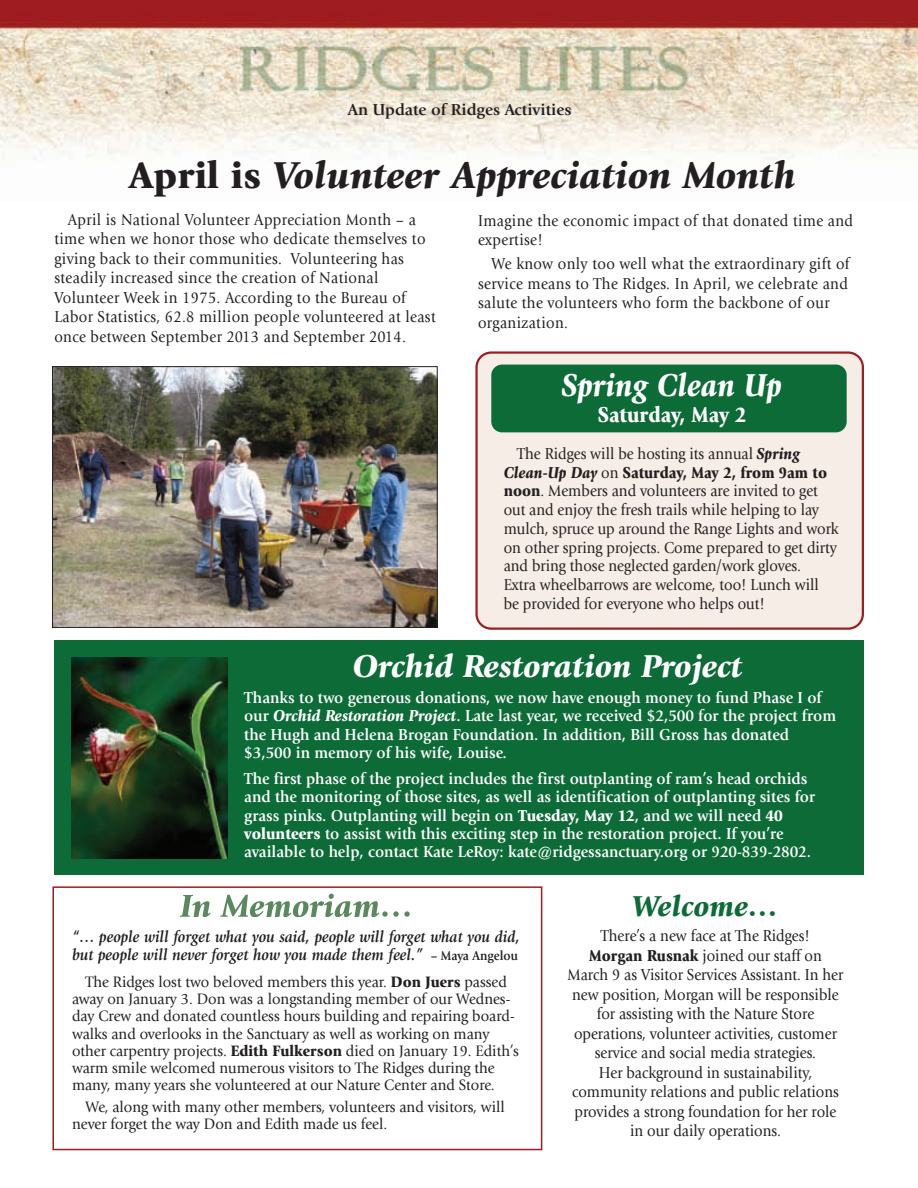
<style>
.page{position:relative;width:918px;height:1188px;background:#fff}
.page>*{position:absolute;margin:0;border:0;box-sizing:border-box;transform-origin:0 0}
.t1{font:italic 900 39px "Giovanni";color:#231f20}
.t2{font:italic 900 33px "Giovanni";color:#fff}
.t3{font:italic 900 33px "Giovanni";color:#fff;scale:.9 1}
.t4{font:italic 900 30px "Giovanni";color:#0d6b38}
.t5{font:900 22.5px "Giovanni";color:#fff;scale:.9 1}
.t6{font:16.5px/19.5px "Giovanni";color:#231f20;scale:.9 1}
.t7{font:700 16.5px/18.5px "Giovanni";color:#fff;scale:.94 1}
.t8{font:16.5px/19.5px "Giovanni";letter-spacing:.025em;color:#231f20;scale:.9 1}
.t9{font:italic 700 16.5px/18.5px "Giovanni";color:#231f20;scale:.94 1}
.t10{font:700 16.5px "Giovanni";color:#231f20}
.t11{font:15.75px/17.2px "Giovanni";color:#231f20;scale:.94 1}
.s1{font-style:normal}
.s2{font-weight:900;font-style:italic}
.s3{font-weight:900}
.s4{font-style:normal;font-size:13.5px}
</style>
<div class="page">
<div style="left:52px;top:886px;width:490px;height:264px;border:2px solid #9f1c1f"></div>
<img style="left:0;top:0;width:918px;height:165px">
<div style="left:475px;top:351px;width:389px;height:279px;background:#f5ede6"></div>
<img style="left:54px;top:368px;width:382px;height:258px">
<div style="left:52px;top:366px;width:386px;height:262px;border:1px solid #231f20"></div>
<div style="left:491px;top:365px;width:356px;height:67px;background:#0d6b38;border-radius:11px"></div>
<div style="left:54px;top:640px;width:810px;height:235px;background:#0d6b38"></div>
<svg style="left:180px;top:894px;width:171px;height:23px"></svg>
<img style="left:71px;top:657px;width:157px;height:201px">
<p class="t10" style="left:348px;top:103px;width:225px">An Update of Ridges Activities</p>
<h1 class="t1" style="left:129px;top:160px;width:668px"><span class="s1">April is</span> Volunteer Appreciation Month</h1>
<p class="t8" style="left:54px;top:211px;width:425px;text-indent:13px">April is National Volunteer Appreciation Month – a time when we honor those who dedicate themselves to giving back to their communities. Volunteering has steadily increased since the creation of National Volunteer Week in 1975. According to the Bureau of Labor Statistics, 62.8 million people volunteered at least once between September 2013 and September 2014.</p>
<p class="t8" style="left:478px;top:212px;width:418px">Imagine the economic impact of that donated time and expertise!</p>
<p class="t8" style="left:478px;top:255px;width:414px;text-indent:13px">We know only too well what the extraordinary gift of service means to The Ridges. In April, we celebrate and salute the volunteers who form the backbone of our organization.</p>
<h2 class="t3" style="left:562px;top:373px;width:246px">Spring Clean Up</h2>
<h3 class="t5" style="left:598px;top:406px;width:167px">Saturday, May 2</h3>
<p class="t6" style="left:504px;top:445px;width:374px;line-height:18.8px;text-indent:13px">The Ridges will be hosting its annual <span class="s2">Spring Clean-Up Day</span> on <span class="s3">Saturday, May 2, from 9am to noon</span>. Members and volunteers are invited to get out and enjoy the fresh trails while helping to lay mulch, spruce up around the Range Lights and work on other spring projects. Come prepared to get dirty and bring those neglected garden/work gloves.<br>Extra wheelbarrows are welcome, too! Lunch will<br>be provided for everyone who helps out!</p>
<h2 class="t2" style="left:352px;top:653px;width:392px">Orchid Restoration Project</h2>
<p class="t7" style="left:244px;top:690px;width:631px">Thanks to two generous donations, we now have enough money to fund Phase I of our <span class="s2">Orchid Restoration Project</span>. Late last year, we received $2,500 for the project from the Hugh and Helena Brogan Foundation. In addition, Bill Gross has donated $3,500 in memory of his wife, Louise.</p>
<p class="t7" style="left:244px;top:771px;width:609px">The first phase of the project includes the first outplanting of ram’s head orchids and the monitoring of those sites, as well as identification of outplanting sites for grass pinks. Outplanting will begin on <span class="s3">Tuesday, May 12</span>, and we will need <span class="s3">40 volunteers</span> to assist with this exciting step in the restoration project. If you’re available to help, contact Kate LeRoy: kate@ridgessanctuary.org or 920-839-2802.</p>
<p class="t9" style="left:72px;top:929px;width:478px">“… people will forget what you said, people will forget what you did, but people will never forget how you made them feel.” <span class="s4">– Maya Angelou</span></p>
<p class="t11" style="left:72px;top:974px;width:477px;text-indent:14px">The Ridges lost two beloved members this year. <span class="s3">Don Juers</span> passed away on January 3. Don was a longstanding member of our Wednes&shy;day Crew and donated countless hours building and repairing board&shy;walks and overlooks in the Sanctuary as well as working on many other carpentry projects. <span class="s3">Edith Fulkerson</span> died on January 19. Edith’s warm smile welcomed numerous visitors to The Ridges during the many, many years she volunteered at our Nature Center and Store.</p>
<p class="t11" style="left:72px;top:1100px;width:462px;text-indent:14px">We, along with many other members, volunteers and visitors, will never forget the way Don and Edith made us feel.</p>
<h3 class="t4" style="left:632px;top:894px;width:148px">Welcome…</h3>
<p class="t6" style="left:568px;top:927px;width:308px;text-align:center">There’s a new face at The Ridges!<br><span class="s3">Morgan Rusnak</span> joined our staff on March 9 as Visitor Services Assistant. In her new position, Morgan will be responsible for assisting with the Nature Store operations, volunteer activities, customer service and social media strategies.<br>Her background in sustainability, community relations and public relations provides a strong foundation for her role in our daily operations.</p>
</div>
